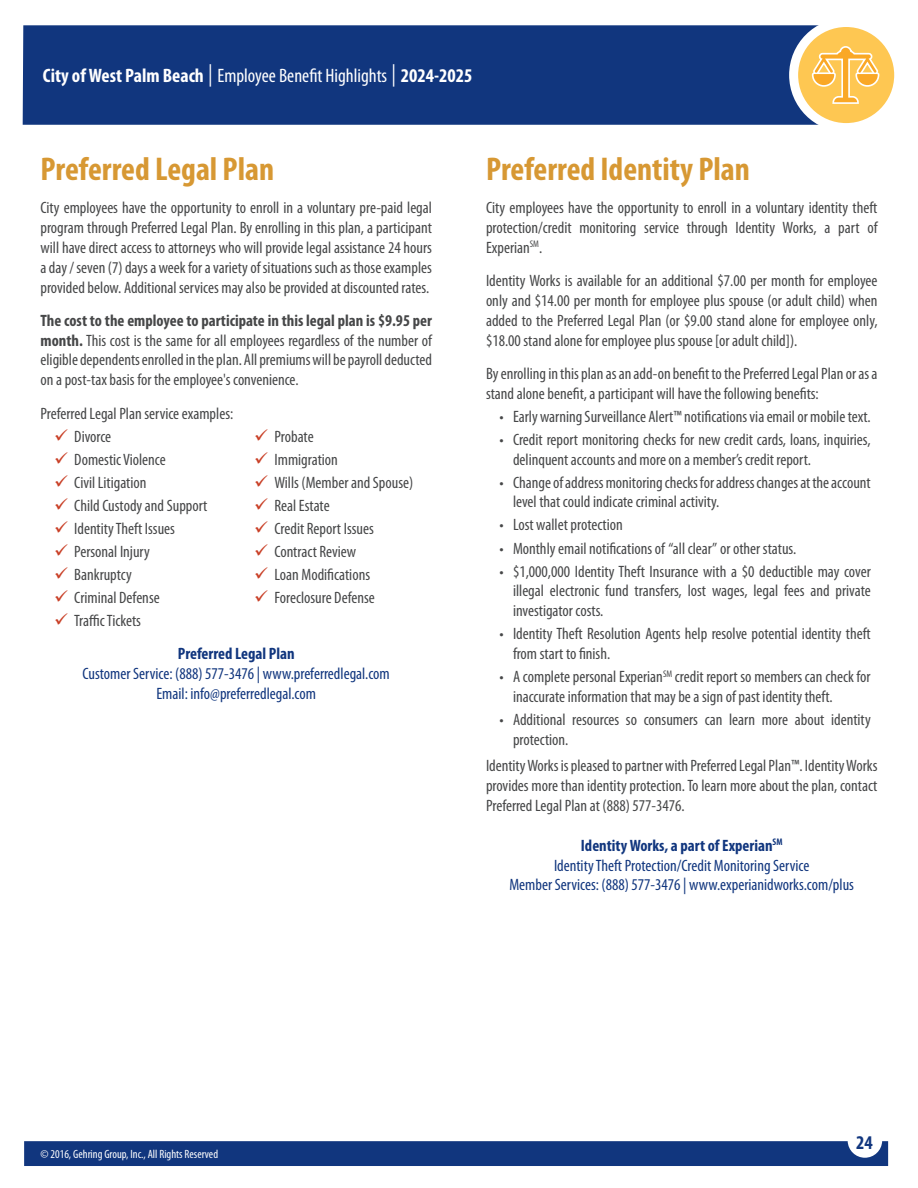
<style>
.page{position:relative;width:918px;height:1188px;background:#fff}
.page>*{position:absolute;margin:0;border:0;box-sizing:border-box;transform-origin:0 0}
.TOC_-_Insurance_Type_-_Header_V2{font:700 condensed 33px "Myriad Pro";color:#d79833}
.t1{font:700 condensed 19.5px "Myriad Pro";color:#fff}
.t2{font:700 condensed 19.5px "Myriad Pro";color:#11367e}
.Body_-_Main{font:condensed 16.5px/19.8px "Myriad Pro";color:#464748;text-align:justify}
.Body_-_Carrier_Info{font:condensed 16.5px/19.8px "Myriad Pro";color:#11367e;text-align:center}
.t3{font:condensed 12px "Myriad Pro";color:#fff}
.s1{font-weight:400;font-size:22.35px}
.s2{font-weight:400}
.s3{font-weight:700}
</style>
<div class="page">
<div style="left:24px;top:1141px;width:864px;height:25px;background:#11367e"></div>
<div style="left:23px;top:25px;width:795px;height:100px;background:#11367e"></div>
<svg style="left:794px;top:22px;width:105px;height:106px;fill:#fec752"></svg>
<div style="left:789px;top:18px;width:114px;height:114px;border:9px solid #fff;border-radius:50%"></div>
<svg style="left:810px;top:44px;width:71px;height:62px;background:#fdc864"></svg>
<p class="t1" style="left:43px;top:64px;width:431px">City of West Palm Beach <span class="s1">|</span> <span class="s2">Employee Benefit Highlights</span> <span class="s1">|</span> 2024-2025</p>
<p class="TOC_-_Insurance_Type_-_Header_V2" style="left:40px;top:148px;width:235px">Preferred Legal Plan</p>
<p class="Body_-_Main" style="left:40px;top:198px;width:393px">City employees have the opportunity to enroll in a voluntary pre-paid legal program through Preferred Legal Plan. By enrolling in this plan, a participant will have direct access to attorneys who will provide legal assistance 24 hours a day / seven (7) days a week for a variety of situations such as those examples provided below. Additional services may also be provided at discounted rates.</p>
<p class="Body_-_Main" style="left:40px;top:310px;width:393px"><span class="s3">The cost to the employee to participate in this legal plan is $9.95 per month.</span> This cost is the same for all employees regardless of the number of eligible dependents enrolled in the plan. All premiums will be payroll deducted on a post-tax basis for the employee's convenience.</p>
<p class="Body_-_Main" style="left:40px;top:403px;width:194px">Preferred Legal Plan service examples:</p>
<p class="Body_-_Main" style="left:74px;top:426px;width:39px">Divorce</p>
<p class="Body_-_Main" style="left:74px;top:449px;width:93px">Domestic Violence</p>
<p class="Body_-_Main" style="left:74px;top:472px;width:74px">Civil Litigation</p>
<p class="Body_-_Main" style="left:74px;top:495px;width:135px">Child Custody and Support</p>
<p class="Body_-_Main" style="left:74px;top:518px;width:102px">Identity Theft Issues</p>
<p class="Body_-_Main" style="left:74px;top:541px;width:77px">Personal Injury</p>
<p class="Body_-_Main" style="left:74px;top:564px;width:59px">Bankruptcy</p>
<p class="Body_-_Main" style="left:74px;top:587px;width:87px">Criminal Defense</p>
<p class="Body_-_Main" style="left:74px;top:610px;width:68px">Traffic Tickets</p>
<p class="Body_-_Main" style="left:274px;top:426px;width:41px">Probate</p>
<p class="Body_-_Main" style="left:274px;top:449px;width:65px">Immigration</p>
<p class="Body_-_Main" style="left:274px;top:472px;width:140px">Wills (Member and Spouse)</p>
<p class="Body_-_Main" style="left:274px;top:495px;width:57px">Real Estate</p>
<p class="Body_-_Main" style="left:274px;top:518px;width:101px">Credit Report Issues</p>
<p class="Body_-_Main" style="left:274px;top:541px;width:83px">Contract Review</p>
<p class="Body_-_Main" style="left:274px;top:564px;width:97px">Loan Modifications</p>
<p class="Body_-_Main" style="left:274px;top:587px;width:102px">Foreclosure Defense</p>
<p class="Body_-_Carrier_Info" style="left:83px;top:644px;width:309px"><span class="s3">Preferred Legal Plan<br></span>Customer Service: (888) 577-3476 | www.preferredlegal.com<br>Email: info@preferredlegal.com</p>
<p class="TOC_-_Insurance_Type_-_Header_V2" style="left:486px;top:148px;width:265px">Preferred Identity Plan</p>
<p class="Body_-_Main" style="left:486px;top:198px;width:393px">City employees have the opportunity to enroll in a voluntary identity theft protection/credit monitoring service through Identity Works, a part of Experian<sup>SM</sup>.</p>
<p class="Body_-_Main" style="left:486px;top:271px;width:393px">Identity Works is available for an additional $7.00 per month for employee only and $14.00 per month for employee plus spouse (or adult child) when added to the Preferred Legal Plan (or $9.00 stand alone for employee only, $18.00 stand alone for employee plus spouse [or adult child]).</p>
<p class="Body_-_Main" style="left:486px;top:363px;width:393px">By enrolling in this plan as an add-on benefit to the Preferred Legal Plan or as a stand alone benefit, a participant will have the following benefits:</p>
<p class="Body_-_Main" style="left:500px;top:406px;width:373px">• Early warning Surveillance Alert™ notifications via email or mobile text.</p>
<p class="Body_-_Main" style="left:513px;top:429px;width:359px;text-indent:-14px">• Credit report monitoring checks for new credit cards, loans, inquiries, delinquent accounts and more on a member’s credit report.</p>
<p class="Body_-_Main" style="left:513px;top:472px;width:359px;text-indent:-14px">• Change of address monitoring checks for address changes at the account level that could indicate criminal activity.</p>
<p class="Body_-_Main" style="left:500px;top:515px;width:125px">• Lost wallet protection</p>
<p class="Body_-_Main" style="left:500px;top:538px;width:298px">• Monthly email notifications of “all clear” or other status.</p>
<p class="Body_-_Main" style="left:513px;top:561px;width:359px;text-indent:-14px">• $1,000,000 Identity Theft Insurance with a $0 deductible may cover illegal electronic fund transfers, lost wages, legal fees and private investigator costs.</p>
<p class="Body_-_Main" style="left:513px;top:624px;width:359px;text-indent:-14px">• Identity Theft Resolution Agents help resolve potential identity theft from start to finish.</p>
<p class="Body_-_Main" style="left:513px;top:666px;width:359px;text-indent:-14px">• A complete personal Experian<sup>SM</sup> credit report so members can check for inaccurate information that may be a sign of past identity theft.</p>
<p class="Body_-_Main" style="left:513px;top:709px;width:359px;text-indent:-14px">• Additional resources so consumers can learn more about identity protection.</p>
<p class="Body_-_Main" style="left:486px;top:756px;width:393px">Identity Works is pleased to partner with Preferred Legal Plan™. Identity Works provides more than identity protection. To learn more about the plan, contact Preferred Legal Plan at (888) 577-3476.</p>
<p class="Body_-_Carrier_Info" style="left:509px;top:835px;width:346px"><span class="s3">Identity Works, a part of Experian</span><sup>SM<br></sup>Identity Theft Protection/Credit Monitoring Service<br>Member Services: (888) 577-3476 | www.experianidworks.com/plus</p>
<p class="t3" style="left:40px;top:1147px;width:179px">© 2016, Gehring Group, Inc., All Rights Reserved</p>
<p class="t2" style="left:856px;top:1131px;width:18px">24</p>
</div>
